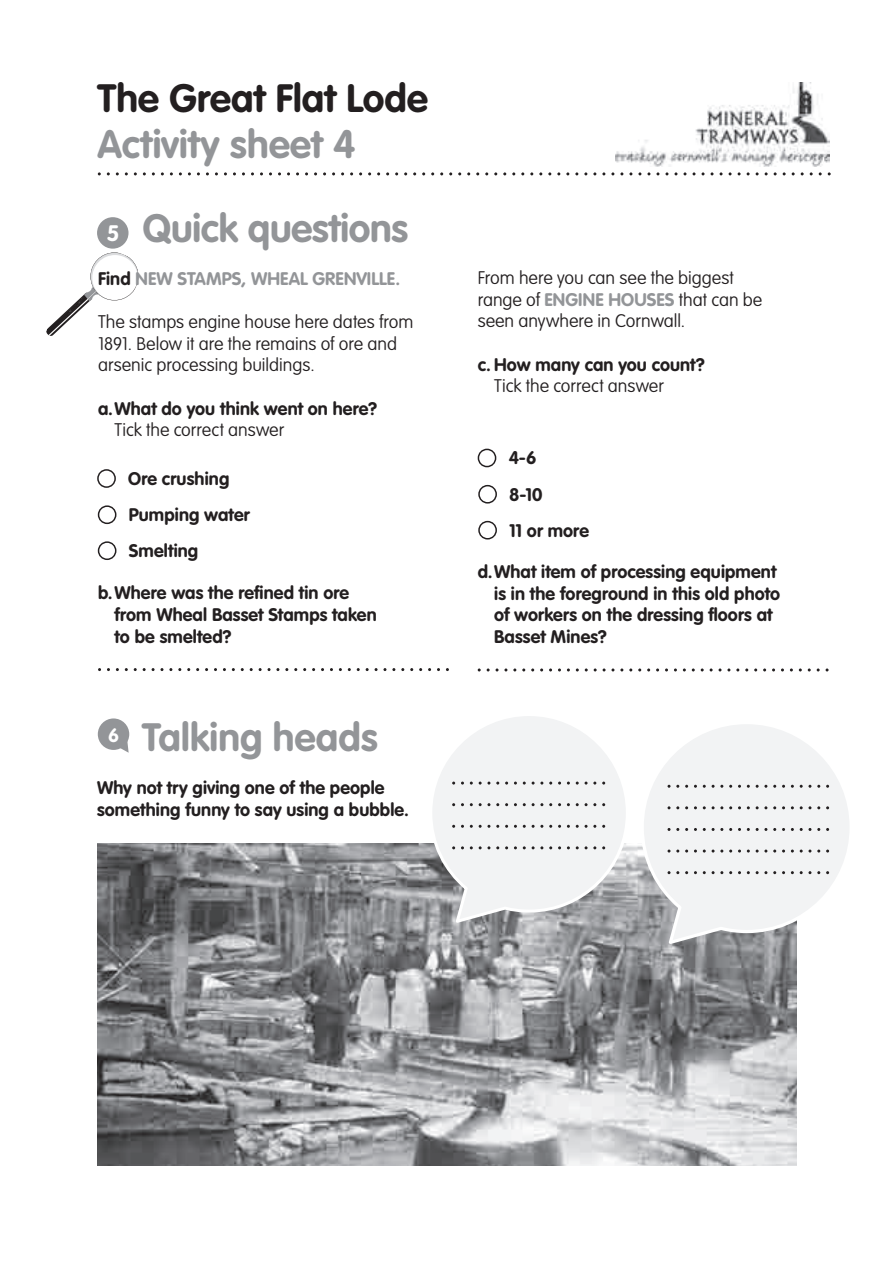
<style>
.page{position:relative;width:893px;height:1263px;background:#fff}
.page>*{position:absolute;margin:0;border:0;box-sizing:border-box;transform-origin:0 0}
.t1{font:700 39px/83.2px "VAG Rounded LT";color:#939598}
.t2{font:700 39px "VAG Rounded LT";letter-spacing:.005em;color:#231f20}
.t3{font:700 22.2px "VAG Rounded LT";color:#fff}
.t4{font:700 19.05px "VAG Rounded Std";color:#fff}
.t5{font:700 18px/21.6px "VAG Rounded LT";letter-spacing:.005em;color:#231f20}
.t6{font:100 18px/21.6px "VAG Rounded LT";color:#231f20}
.t7{font:700 18px "VAG Rounded LT";letter-spacing:.005em;color:#939598}
.s1{color:#231f20}
.s2{font-weight:700;color:#939598}
</style>
<div class="page">
<svg style="left:107px;top:172px;width:715px;height:3px"></svg>
<img style="left:615px;top:82px;width:214px;height:85px">
<svg style="left:46px;top:252px;width:93px;height:84px"></svg>
<svg style="left:107px;top:668px;width:333px;height:3px"></svg>
<svg style="left:487px;top:668px;width:333px;height:3px"></svg>
<div style="left:97px;top:217px;width:32px;height:32px;background:#939598;border-radius:50%"></div>
<svg style="left:97px;top:469px;width:19px;height:19px"></svg>
<svg style="left:98px;top:505px;width:18px;height:19px"></svg>
<svg style="left:98px;top:541px;width:18px;height:19px"></svg>
<svg style="left:478px;top:449px;width:18px;height:18px"></svg>
<svg style="left:478px;top:485px;width:19px;height:19px"></svg>
<svg style="left:478px;top:521px;width:19px;height:18px"></svg>
<img style="left:98px;top:843px;width:699px;height:322px">
<svg style="left:641px;top:724px;width:208px;height:218px"></svg>
<svg style="left:712px;top:785px;width:11px;height:3px"></svg>
<svg style="left:756px;top:785px;width:11px;height:3px"></svg>
<svg style="left:800px;top:785px;width:11px;height:3px"></svg>
<svg style="left:712px;top:806px;width:11px;height:3px"></svg>
<svg style="left:756px;top:806px;width:11px;height:3px"></svg>
<svg style="left:800px;top:806px;width:11px;height:3px"></svg>
<svg style="left:712px;top:828px;width:11px;height:3px"></svg>
<svg style="left:756px;top:828px;width:11px;height:3px"></svg>
<svg style="left:800px;top:828px;width:11px;height:3px"></svg>
<svg style="left:712px;top:849px;width:11px;height:3px"></svg>
<svg style="left:756px;top:849px;width:11px;height:3px"></svg>
<svg style="left:800px;top:849px;width:11px;height:3px"></svg>
<svg style="left:712px;top:871px;width:11px;height:3px"></svg>
<svg style="left:756px;top:871px;width:11px;height:3px"></svg>
<svg style="left:800px;top:871px;width:11px;height:3px"></svg>
<svg style="left:429px;top:716px;width:200px;height:205px"></svg>
<div style="left:98px;top:718px;width:31px;height:32px;background:#939598;border-radius:50%"></div>
<svg style="left:118px;top:741px;width:11px;height:12px"></svg>
<h1 class="t2" style="left:98px;top:75px;width:332px">The Great Flat Lode</h1>
<h1 class="t1" style="left:143px;top:105px;width:267px;text-indent:-45px">Activity sheet 4<br>Quick questions</h1>
<p class="t7" style="left:98px;top:268px;width:304px"><span class="s1">Find</span> NEW STAMPS, WHEAL GRENVILLE.</p>
<p class="t6" style="left:98px;top:312px;width:317px">The stamps engine house here dates from<br>1891. Below it are the remains of ore and arsenic processing buildings.</p>
<p class="t5" style="left:98px;top:398px;width:281px">a. What do you think went on here?</p>
<p class="t6" style="left:115px;top:420px;width:171px">Tick the correct answer</p>
<p class="t3" style="left:107px;top:220px;width:14px">5</p>
<p class="t5" style="left:128px;top:461px;width:123px;line-height:36.2px">Ore crushing<br>Pumping water<br>Smelting</p>
<p class="t5" style="left:115px;top:583px;width:264px;text-indent:-17px">b. Where was the refined tin ore from Wheal Basset Stamps taken to be smelted?</p>
<h1 class="t1" style="left:142px;top:697px;width:237px">Talking heads</h1>
<p class="t5" style="left:97px;top:777px;width:313px">Why not try giving one of the people something funny to say using a bubble.</p>
<p class="t4" style="left:108px;top:724px;width:12px">6</p>
<p class="t6" style="left:478px;top:268px;width:286px">From here you can see the biggest range of <span class="s2">ENGINE HOUSES</span> that can be seen anywhere in Cornwall.</p>
<p class="t5" style="left:478px;top:354px;width:228px">c. How many can you count?</p>
<p class="t6" style="left:494px;top:376px;width:171px">Tick the correct answer</p>
<p class="t5" style="left:509px;top:440px;width:82px;line-height:36.2px">4-6<br>8-10<br>11 or more</p>
<p class="t5" style="left:494px;top:562px;width:287px;text-indent:-17px">d. What item of processing equipment is in the foreground in this old photo of workers on the dressing floors at<br>Basset Mines?</p>
</div>
